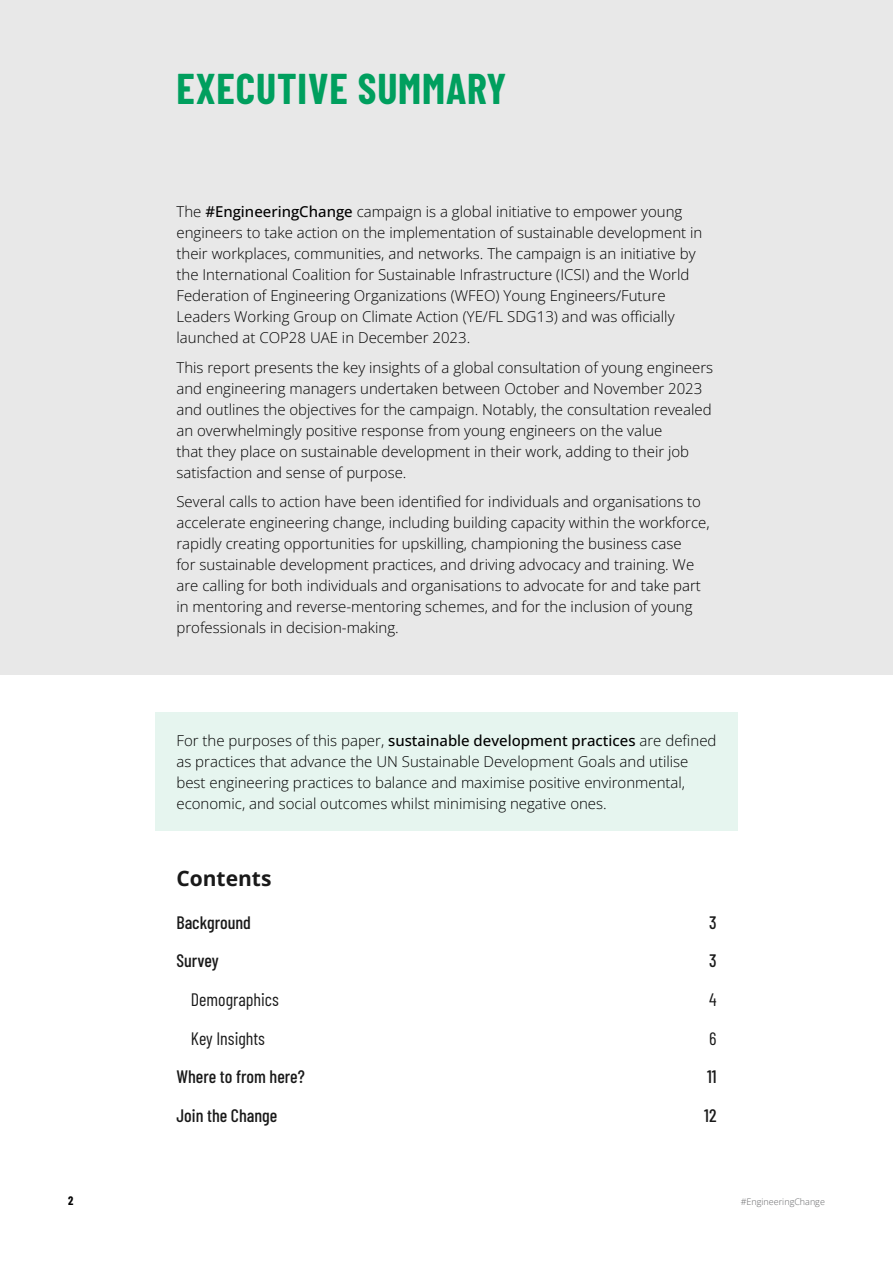
<style>
.page{position:relative;width:893px;height:1263px;background:#fff}
.page>*{position:absolute;margin:0;border:0;box-sizing:border-box;transform-origin:0 0}
.t1{font:700 42px "Barlow Condensed";letter-spacing:.02em;color:#009f5e}
.t2{font:700 21px "Open Sans";color:#191919}
.t3{font:500 18px "Barlow Condensed";color:#191919}
.t4{font:18px "Barlow Condensed";color:#191919}
.t5{font:300 15px/21px "Open Sans";color:#000}
.t6{font:700 12px "Barlow Condensed";color:#000}
.t7{font:300 9px "Open Sans";color:#636466}
.s1{font-weight:500}
</style>
<div class="page">
<div style="left:0;top:0;width:893px;height:675px;background:#e8e8e8"></div>
<div style="left:155px;top:712px;width:583px;height:118px;background:#e6f5ef"></div>
<h1 class="t1" style="left:176px;top:59px;width:331px">EXECUTIVE SUMMARY</h1>
<p class="t5" style="left:176px;top:201px;width:527px">The <span class="s1">#EngineeringChange</span> campaign is a global initiative to empower young engineers to take action on the implementation of sustainable development in their workplaces, communities, and networks. The campaign is an initiative by the International Coalition for Sustainable Infrastructure (ICSI) and the World Federation of Engineering Organizations (WFEO) Young Engineers/Future Leaders Working Group on Climate Action (YE/FL SDG13) and was officially launched at COP28 UAE in December 2023.</p>
<p class="t5" style="left:176px;top:356px;width:538px">This report presents the key insights of a global consultation of young engineers and engineering managers undertaken between October and November 2023 and outlines the objectives for the campaign. Notably, the consultation revealed an overwhelmingly positive response from young engineers on the value<br>that they place on sustainable development in their work, adding to their job satisfaction and sense of purpose.</p>
<p class="t5" style="left:176px;top:491px;width:535px">Several calls to action have been identified for individuals and organisations to accelerate engineering change, including building capacity within the workforce, rapidly creating opportunities for upskilling, championing the business case<br>for sustainable development practices, and driving advocacy and training. We are calling for both individuals and organisations to advocate for and take part in mentoring and reverse-mentoring schemes, and for the inclusion of young professionals in decision-making.</p>
<p class="t5" style="left:176px;top:730px;width:541px">For the purposes of this paper, <span class="s1">sustainable development practices</span> are defined as practices that advance the UN Sustainable Development Goals and utilise best engineering practices to balance and maximise positive environmental, economic, and social outcomes whilst minimising negative ones.</p>
<h2 class="t2" style="left:176px;top:864px;width:97px">Contents</h2>
<p class="t3" style="left:176px;top:909px;width:76px">Background</p>
<p class="t3" style="left:709px;top:909px;width:9px">3</p>
<p class="t3" style="left:176px;top:948px;width:44px">Survey</p>
<p class="t3" style="left:709px;top:948px;width:9px">3</p>
<p class="t4" style="left:191px;top:986px;width:89px">Demographics</p>
<p class="t4" style="left:709px;top:986px;width:9px">4</p>
<p class="t4" style="left:191px;top:1025px;width:76px">Key Insights</p>
<p class="t4" style="left:709px;top:1025px;width:9px">6</p>
<p class="t3" style="left:176px;top:1064px;width:130px">Where to from here?</p>
<p class="t3" style="left:707px;top:1064px;width:11px">11</p>
<p class="t3" style="left:176px;top:1102px;width:102px">Join the Change</p>
<p class="t3" style="left:704px;top:1102px;width:14px">12</p>
<p class="t6" style="left:68px;top:1192px;width:7px">2</p>
<p class="t7" style="left:741px;top:1195px;width:86px">#EngineeringChange</p>
</div>
